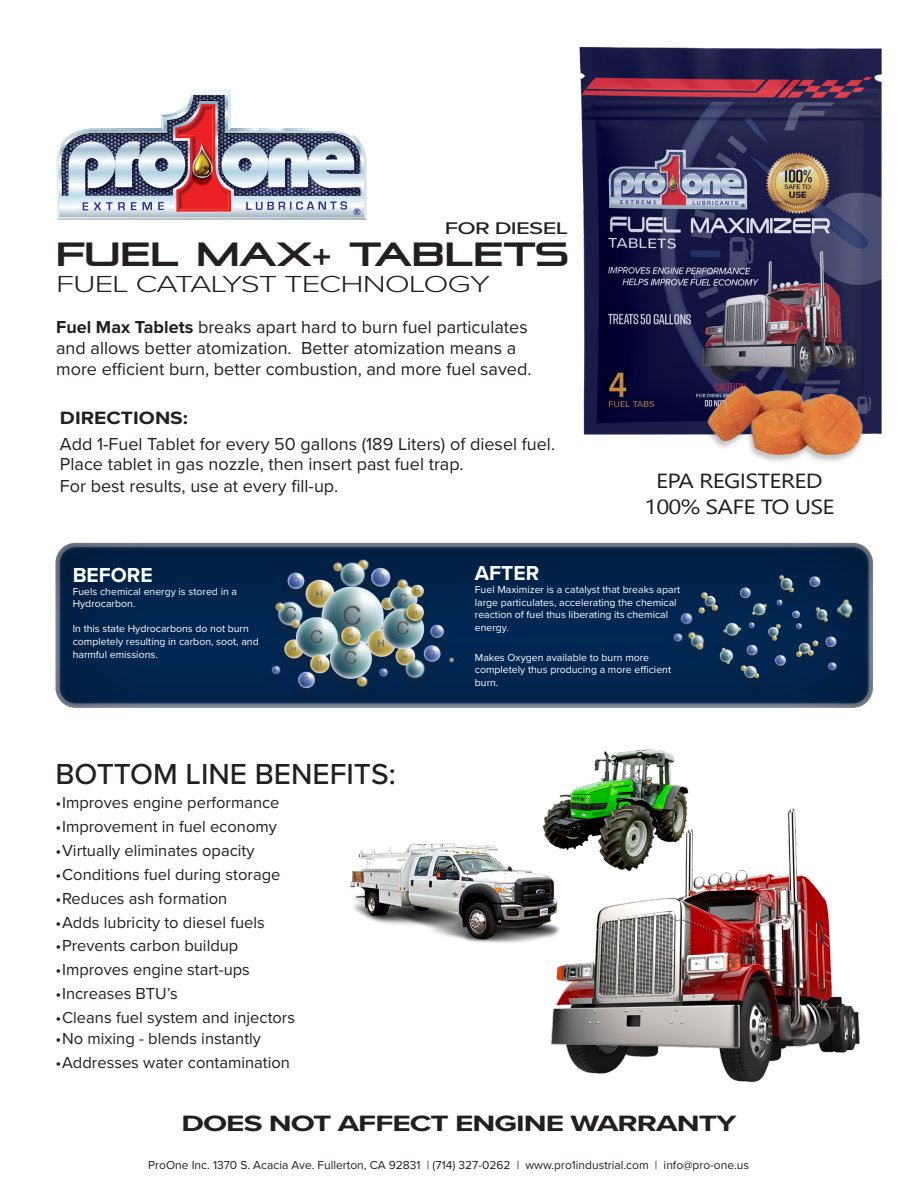
<style>
.page{position:relative;width:918px;height:1188px;background:#fff}
.page>*{position:absolute;margin:0;border:0;box-sizing:border-box;transform-origin:0 0}
.t1{font:700 33.3px "Pirulen Rg";color:#231f20;scale:1.06 1}
.t2{font:500 30px "Proxima Nova";color:#231f20}
.t3{font:300 24.15px "Proxima Nova";letter-spacing:-.03em;color:#231f20;scale:1.37 1}
.t4{font:700 22.95px "Proxima Nova";letter-spacing:-.03em;color:#231f20;scale:1.37 1}
.t5{font:700 21px "Proxima Nova";color:#fff}
.t6{font:700 18.45px "Proxima Nova";color:#231f20;scale:1.14 1}
.t7{font:18px/21px "Proxima Nova";color:#231f20}
.t8{font:500 17.55px "Proxima Nova";letter-spacing:-.03em;color:#231f20;scale:1.37 1}
.t9{font:16.5px "Proxima Nova";color:#231f20}
.t10{font:12px "Proxima Nova";color:#231f20}
.t11{font:10.5px/12.6px "Proxima Nova";color:#fff}
.t12{font:700 9px "Segoe UI";color:#2c358f}
.s1{font-weight:700}
</style>
<div class="page">
<img style="left:579px;top:46px;width:303px;height:389px">
<svg style="left:56px;top:90px;width:311px;height:130px"></svg>
<div style="left:43px;top:532px;width:842px;height:177px;background:#231f20;opacity:.5"></div>
<img style="left:252px;top:549px;width:223px;height:155px">
<img style="left:653px;top:562px;width:223px;height:135px">
<img style="left:701px;top:362px;width:165px;height:100px">
<hr style="left:249px;top:255px;width:18px;height:4px;background:#231f20">
<hr style="left:384px;top:255px;width:18px;height:4px;background:#231f20">
<img style="left:551px;top:808px;width:309px;height:275px">
<img style="left:350px;top:843px;width:218px;height:108px">
<img style="left:536px;top:749px;width:165px;height:132px">
<p class="t12" style="left:353px;top:205px;width:9px">®</p>
<p class="t8" style="left:445px;top:215px;width:91px">FOR DIESEL</p>
<p class="t1" style="left:56px;top:234px;width:485px">FUEL MAX+ TABLETS</p>
<p class="t3" style="left:56px;top:266px;width:318px">FUEL CATALYST TECHNOLOGY</p>
<p class="t7" style="left:56px;top:316px;width:477px"><span class="s1">Fuel Max Tablets</span> breaks apart hard to burn fuel particulates and allows better atomization. Better atomization means a more efficient burn, better combustion, and more fuel saved.</p>
<p class="t6" style="left:60px;top:404px;width:114px">DIRECTIONS:</p>
<p class="t7" style="left:60px;top:433px;width:497px">Add 1-Fuel Tablet for every 50 gallons (189 Liters) of diesel fuel.</p>
<p class="t7" style="left:60px;top:452px;width:405px">Place tablet in gas nozzle, then insert past fuel trap.</p>
<p class="t7" style="left:60px;top:475px;width:280px">For best results, use at every fill-up.</p>
<p class="t5" style="left:73px;top:559px;width:81px">BEFORE</p>
<p class="t11" style="left:73px;top:584px;width:166px">Fuels chemical energy is stored in a<br>Hydrocarbon.</p>
<p class="t11" style="left:73px;top:622px;width:188px">In this state Hydrocarbons do not burn completely resulting in carbon, soot, and harmful emissions.</p>
<p class="t2" style="left:55px;top:751px;width:342px">BOTTOM LINE BENEFITS:</p>
<p class="t9" style="left:55px;top:790px;width:226px">•Improves engine performance</p>
<p class="t9" style="left:55px;top:814px;width:223px">•Improvement in fuel economy</p>
<p class="t9" style="left:55px;top:838px;width:201px">•Virtually eliminates opacity</p>
<p class="t9" style="left:55px;top:862px;width:227px">•Conditions fuel during storage</p>
<p class="t9" style="left:55px;top:886px;width:173px">•Reduces ash formation</p>
<p class="t9" style="left:55px;top:910px;width:211px">•Adds lubricity to diesel fuels</p>
<p class="t9" style="left:55px;top:933px;width:185px">•Prevents carbon buildup</p>
<p class="t9" style="left:55px;top:957px;width:196px">•Improves engine start-ups</p>
<p class="t9" style="left:55px;top:981px;width:124px">•Increases BTU’s</p>
<p class="t9" style="left:55px;top:1005px;width:241px">•Cleans fuel system and injectors</p>
<p class="t9" style="left:55px;top:1026px;width:207px">•No mixing - blends instantly</p>
<p class="t9" style="left:55px;top:1050px;width:236px">•Addresses water contamination</p>
<p class="t5" style="left:475px;top:558px;width:66px">AFTER</p>
<p class="t11" style="left:475px;top:583px;width:207px">Fuel Maximizer is a catalyst that breaks apart large particulates, accelerating the chemical reaction of fuel thus liberating its chemical energy.</p>
<p class="t11" style="left:475px;top:651px;width:198px;line-height:12px">Makes Oxygen available to burn more completely thus producing a more efficient</p>
<p class="t11" style="left:475px;top:676px;width:25px">burn.</p>
<p class="t4" style="left:181px;top:1106px;width:407px">DOES NOT AFFECT ENGINE WARRANTY</p>
<p class="t10" style="left:148px;top:1156px;width:602px">ProOne Inc. 1370 S. Acacia Ave. Fullerton, CA 92831 | (714) 327-0262 | www.pro1industrial.com | info@pro-one.us</p>
</div>
